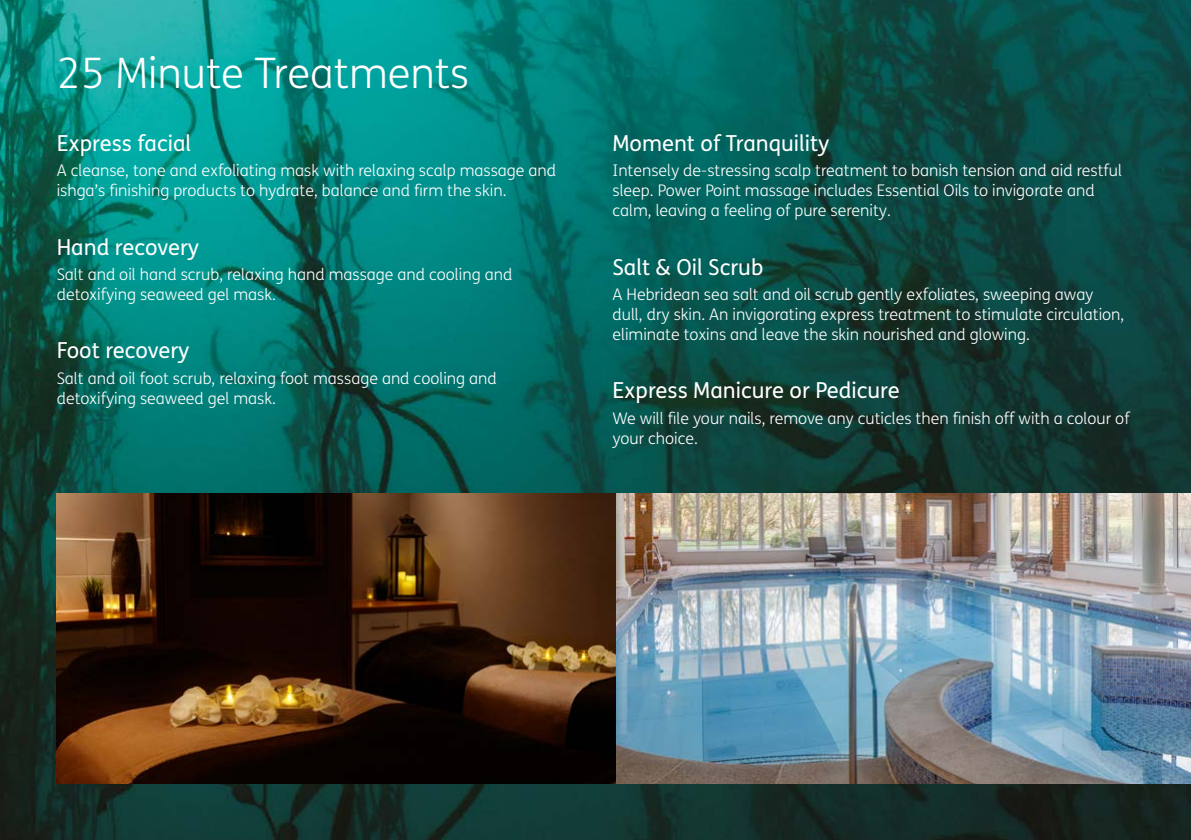
<style>
.page{position:relative;width:1191px;height:840px;background:#fff}
.page>*{position:absolute;margin:0;border:0;box-sizing:border-box;transform-origin:0 0}
.t1{font:300 42px "FS Me";color:#fff}
.t2{font:22px "FS Me";color:#fff}
.t3{font:300 16px/20px "FS Me";color:#fff}
</style>
<div class="page">
<img style="left:0;top:0;width:1191px;height:839px">
<img style="left:615px;top:493px;width:576px;height:289px">
<img style="left:57px;top:493px;width:558px;height:289px">
<h1 class="t1" style="left:57px;top:45px;width:414px">25 Minute Treatments</h1>
<h2 class="t2" style="left:57px;top:128px;width:136px">Express facial</h2>
<p class="t3" style="left:57px;top:160px;width:501px">A cleanse, tone and exfoliating mask with relaxing scalp massage and ishga’s finishing products to hydrate, balance and firm the skin.</p>
<h2 class="t2" style="left:57px;top:231px;width:144px">Hand recovery</h2>
<p class="t3" style="left:57px;top:264px;width:457px">Salt and oil hand scrub, relaxing hand massage and cooling and detoxifying seaweed gel mask.</p>
<h2 class="t2" style="left:57px;top:335px;width:134px">Foot recovery</h2>
<p class="t3" style="left:57px;top:368px;width:441px">Salt and oil foot scrub, relaxing foot massage and cooling and detoxifying seaweed gel mask.</p>
<h2 class="t2" style="left:612px;top:128px;width:218px">Moment of Tranquility</h2>
<p class="t3" style="left:612px;top:160px;width:511px">Intensely de-stressing scalp treatment to banish tension and aid restful sleep. Power Point massage includes Essential Oils to invigorate and calm, leaving a feeling of pure serenity.</p>
<h2 class="t2" style="left:612px;top:251px;width:152px">Salt &amp; Oil Scrub</h2>
<p class="t3" style="left:612px;top:284px;width:513px">A Hebridean sea salt and oil scrub gently exfoliates, sweeping away dull, dry skin. An invigorating express treatment to stimulate circulation, eliminate toxins and leave the skin nourished and glowing.</p>
<h2 class="t2" style="left:612px;top:375px;width:289px">Express Manicure or Pedicure</h2>
<p class="t3" style="left:612px;top:408px;width:518px">We will file your nails, remove any cuticles then finish off with a colour of your choice.</p>
</div>
